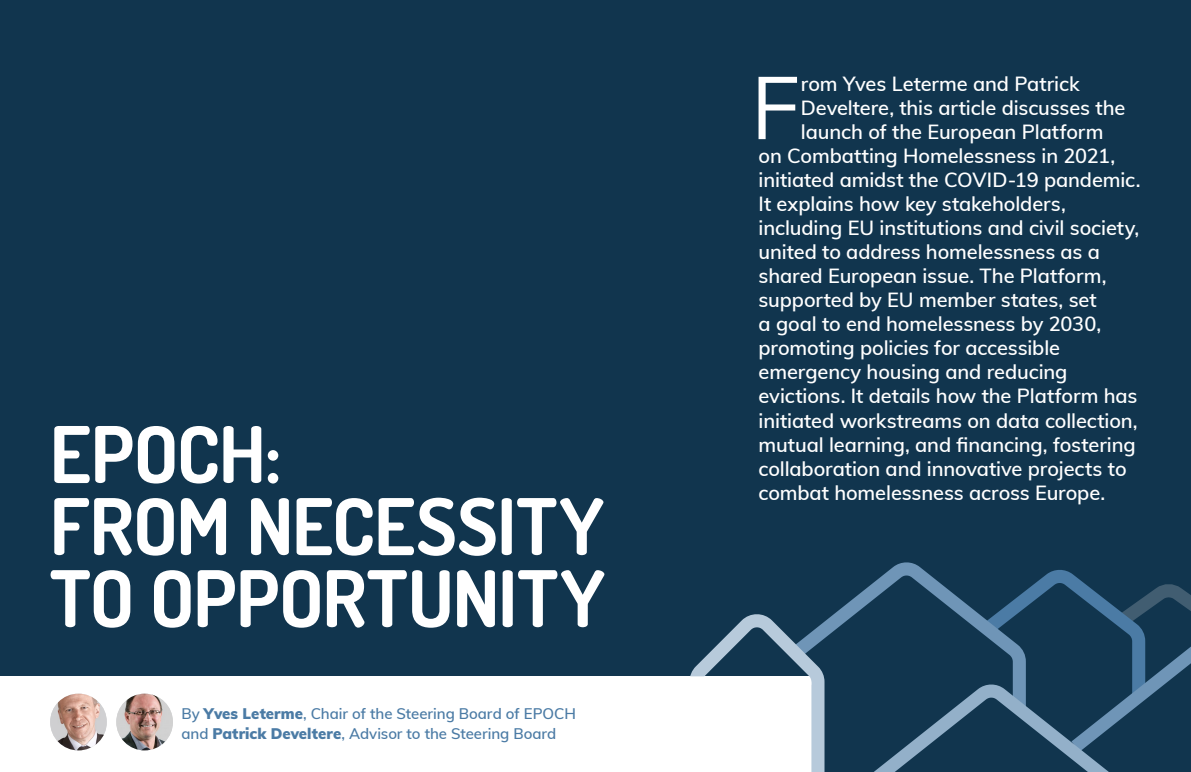
<style>
.page{position:relative;width:1191px;height:772px;background:#fff}
.page>*{position:absolute;margin:0;border:0;box-sizing:border-box;transform-origin:0 0}
.intro_reverse{font:87.4px "Muli";color:#fff}
.H1_reverse{font:700 78px/72px "Dosis";letter-spacing:-.01em;color:#fff}
.intro_reverse-2{font:600 20px "Muli";letter-spacing:-.005em;color:#fff}
.author_blue{font:600 15px/20px "Muli";letter-spacing:-.005em;color:#4b7ba5}
.s1{font-weight:900}
</style>
<div class="page">
<div style="left:0;top:0;width:1191px;height:771px;background:#11354e"></div>
<div style="left:0;top:675px;width:812px;height:96px;background:#fff"></div>
<svg style="left:835px;top:562px;width:356px;height:109px"></svg>
<svg style="left:690px;top:613px;width:145px;height:62px"></svg>
<svg style="left:744px;top:671px;width:437px;height:100px"></svg>
<div style="left:669px;top:675px;width:142px;height:15px;background:#fff;border-radius:7px"></div>
<img style="left:50px;top:693px;width:57px;height:56px;border-radius:28px">
<img style="left:116px;top:693px;width:57px;height:56px;border-radius:28px">
<p class="H1_reverse" style="left:50px;top:416px;width:234px">EPOCH:</p>
<p class="H1_reverse" style="left:50px;top:488px;width:557px">FROM NECESSITY<br>TO OPPORTUNITY</p>
<p class="author_blue" style="left:181px;top:702px;width:396px">By <span class="s1">Yves Leterme</span>, Chair of the Steering Board of EPOCH and <span class="s1">Patrick Develtere</span>, Advisor to the Steering Board</p>
<p class="intro_reverse" style="left:751px;top:44px;width:51px">F</p>
<p class="intro_reverse-2" style="left:801px;top:69px;width:280px">rom Yves Leterme and Patrick</p>
<p class="intro_reverse-2" style="left:801px;top:93px;width:326px">Develtere, this article discusses the</p>
<p class="intro_reverse-2" style="left:801px;top:117px;width:304px">launch of the European Platform</p>
<p class="intro_reverse-2" style="left:758px;top:141px;width:358px">on Combatting Homelessness in 2021,</p>
<p class="intro_reverse-2" style="left:758px;top:165px;width:383px">initiated amidst the COVID-19 pandemic.</p>
<p class="intro_reverse-2" style="left:758px;top:189px;width:309px">It explains how key stakeholders,</p>
<p class="intro_reverse-2" style="left:758px;top:213px;width:382px">including EU institutions and civil society,</p>
<p class="intro_reverse-2" style="left:758px;top:237px;width:343px">united to address homelessness as a</p>
<p class="intro_reverse-2" style="left:758px;top:261px;width:349px">shared European issue. The Platform,</p>
<p class="intro_reverse-2" style="left:758px;top:285px;width:340px">supported by EU member states, set</p>
<p class="intro_reverse-2" style="left:758px;top:309px;width:344px">a goal to end homelessness by 2030,</p>
<p class="intro_reverse-2" style="left:758px;top:333px;width:303px">promoting policies for accessible</p>
<p class="intro_reverse-2" style="left:758px;top:357px;width:310px">emergency housing and reducing</p>
<p class="intro_reverse-2" style="left:758px;top:381px;width:380px">evictions. It details how the Platform has</p>
<p class="intro_reverse-2" style="left:758px;top:405px;width:381px">initiated workstreams on data collection,</p>
<p class="intro_reverse-2" style="left:758px;top:429px;width:379px">mutual learning, and financing, fostering</p>
<p class="intro_reverse-2" style="left:758px;top:453px;width:369px">collaboration and innovative projects to</p>
<p class="intro_reverse-2" style="left:758px;top:477px;width:348px">combat homelessness across Europe.</p>
</div>
